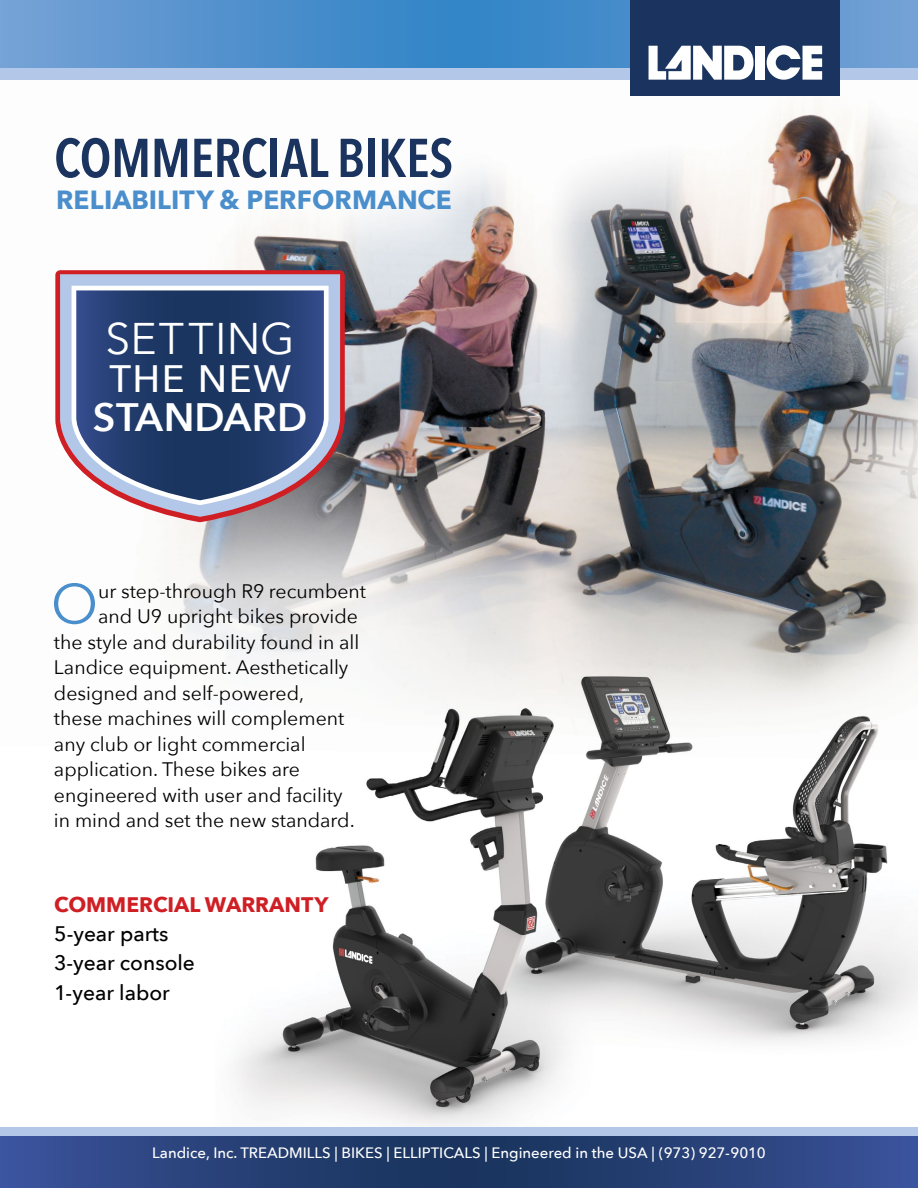
<style>
.page{position:relative;width:918px;height:1188px;background:#fff}
.page>*{position:absolute;margin:0;border:0;box-sizing:border-box;transform-origin:0 0}
.t1{font:55.5px "Avenir Next";color:#4a8ecc}
.t2{font:600 54px "Avenir Next Condensed";letter-spacing:-.01em;color:#1a345f}
.t3{font:44.25px "Avenir Next";letter-spacing:.02em;color:#fff}
.t4{font:600 39.6px "Avenir Next";letter-spacing:.01em;color:#fff}
.t5{font:500 38.1px "Avenir Next";letter-spacing:.04em;color:#fff}
.t6{font:700 26.25px "Avenir Next";color:#4a8ecc}
.t7{font:500 21px/29.2px "Avenir Next";color:#000}
.t8{font:700 21px "Avenir Next";color:#cf1f25}
.t9{font:19.5px "Avenir Next";color:#000}
.t10{font:500 15px "Avenir Next";color:#fff}
</style>
<div class="page">
<img style="left:177px;top:80px;width:741px;height:577px">
<img style="left:236px;top:657px;width:682px;height:470px">
<div style="left:0;top:1127px;width:918px;height:61px;background:#b3c8e8"></div>
<div style="left:0;top:0;width:918px;height:80px;background:#b3c8e8"></div>
<svg style="left:0;top:0;width:918px;height:68px"></svg>
<svg style="left:0;top:1136px;width:918px;height:52px"></svg>
<div style="left:631px;top:0;width:209px;height:96px;background:#1a345f"></div>
<div style="left:756px;top:46px;width:9px;height:34px;background:#fff"></div>
<svg style="left:767px;top:45px;width:55px;height:35px"></svg>
<svg style="left:649px;top:46px;width:105px;height:34px"></svg>
<svg style="left:55px;top:269px;width:291px;height:255px"></svg>
<svg style="left:60px;top:274px;width:280px;height:243px;fill:#b3c8e8"></svg>
<svg style="left:72px;top:286px;width:257px;height:219px"></svg>
<svg style="left:76px;top:290px;width:248px;height:210px"></svg>
<h2 class="t2" style="left:54px;top:111px;width:401px">COMMERCIAL BIKES</h2>
<h3 class="t6" style="left:56px;top:177px;width:397px">RELIABILITY &amp; PERFORMANCE</h3>
<h3 class="t3" style="left:105px;top:301px;width:191px">SETTING</h3>
<h3 class="t5" style="left:109px;top:346px;width:183px">THE NEW</h3>
<h3 class="t4" style="left:93px;top:383px;width:216px">STANDARD</h3>
<h1 class="t1" style="left:51px;top:557px;width:49px">O</h1>
<p class="t9" style="left:98px;top:575px;width:270px">ur step-through R9 recumbent</p>
<p class="t9" style="left:98px;top:600px;width:261px">and U9 upright bikes provide</p>
<p class="t9" style="left:54px;top:626px;width:307px">the style and durability found in all</p>
<p class="t9" style="left:54px;top:651px;width:296px">Landice equipment. Aesthetically</p>
<p class="t9" style="left:54px;top:677px;width:252px">designed and self-powered,</p>
<p class="t9" style="left:54px;top:702px;width:292px">these machines will complement</p>
<p class="t9" style="left:54px;top:728px;width:253px">any club or light commercial</p>
<p class="t9" style="left:54px;top:753px;width:247px">application. These bikes are</p>
<p class="t9" style="left:54px;top:779px;width:290px">engineered with user and facility</p>
<p class="t9" style="left:54px;top:804px;width:302px">in mind and set the new standard.</p>
<p class="t8" style="left:54px;top:886px;width:276px">COMMERCIAL WARRANTY</p>
<p class="t7" style="left:54px;top:918px;width:142px">5-year parts<br>3-year console<br>1-year labor</p>
<p class="t10" style="left:152px;top:1140px;width:615px">Landice, Inc. TREADMILLS | BIKES | ELLIPTICALS | Engineered in the USA | (973) 927-9010</p>
</div>
